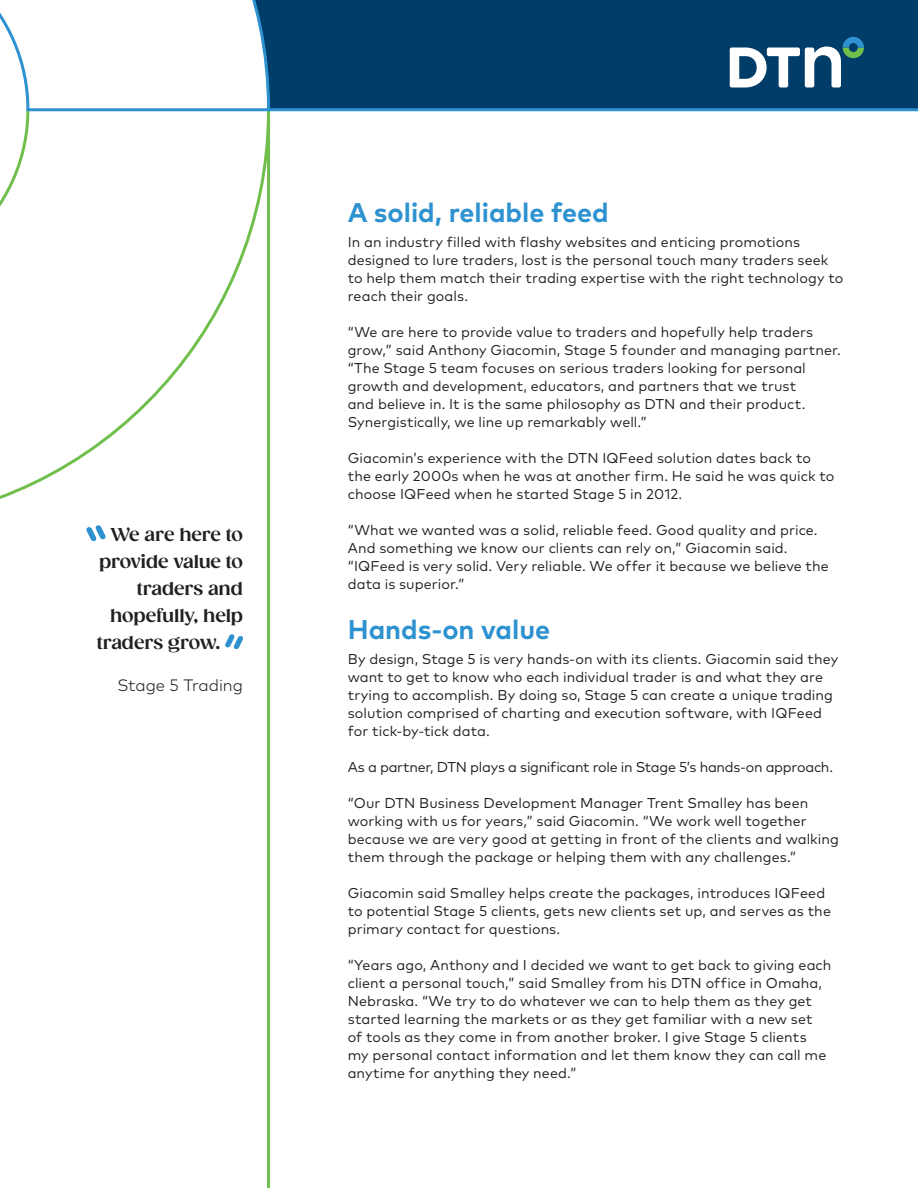
<style>
.page{position:relative;width:918px;height:1188px;background:#fff}
.page>*{position:absolute;margin:0;border:0;box-sizing:border-box;transform-origin:0 0}
.t1{font:700 27px "Mark Pro";color:#2e92d0}
.t2{font:700 18px "Gazpacho";letter-spacing:-.01em;color:#231f20}
.Quote_Footer{font:300 16.5px "Mark Pro";letter-spacing:-.005em;color:#231f20}
.Body{font:14.25px/18px "Mark Pro";letter-spacing:.005em;color:#231f20}
.Body-2{font:14.25px "Mark Pro";letter-spacing:-.02em;color:#231f20}
</style>
<div class="page">
<div style="left:41px;top:0;width:877px;height:110px;background:#003d69"></div>
<svg style="left:730px;top:37px;width:134px;height:50px"></svg>
<hr style="left:267px;top:110px;width:3px;height:1078px;background:#70bf4c">
<svg style="left:0;top:113px;width:267px;height:386px"></svg>
<svg style="left:0;top:0;width:272px;height:113px"></svg>
<hr style="left:269px;top:108px;width:649px;height:3px;background:#2e92d0">
<svg style="left:86px;top:525px;width:19px;height:16px"></svg>
<svg style="left:225px;top:634px;width:18px;height:15px"></svg>
<p class="t2" style="left:110px;top:524px;width:134px">We are here to</p>
<p class="t2" style="left:99px;top:551px;width:146px">provide value to</p>
<p class="t2" style="left:137px;top:578px;width:108px">traders and</p>
<p class="t2" style="left:110px;top:605px;width:134px">hopefully, help</p>
<p class="t2" style="left:97px;top:632px;width:125px">traders grow.</p>
<p class="Quote_Footer" style="left:117px;top:672px;width:127px">Stage 5 Trading</p>
<p class="t1" style="left:348px;top:192px;width:262px">A solid, reliable feed</p>
<p class="Body" style="left:348px;top:232px;width:497px">In an industry filled with flashy websites and enticing promotions designed to lure traders, lost is the personal touch many traders seek to help them match their trading expertise with the right technology to reach their goals.</p>
<p class="Body" style="left:348px;top:322px;width:495px">“We are here to provide value to traders and hopefully help traders grow,” said Anthony Giacomin, Stage 5 founder and managing partner. “The Stage 5 team focuses on serious traders looking for personal growth and development, educators, and partners that we trust<br>and believe in. It is the same philosophy as DTN and their product.<br>Synergistically, we line up remarkably well.”</p>
<p class="Body" style="left:348px;top:448px;width:488px">Giacomin’s experience with the DTN IQFeed solution dates back to the early 2000s when he was at another firm. He said he was quick to choose IQFeed when he started Stage 5 in 2012.</p>
<p class="Body" style="left:348px;top:520px;width:483px">“What we wanted was a solid, reliable feed. Good quality and price.<br>And something we know our clients can rely on,” Giacomin said. “IQFeed is very solid. Very reliable. We offer it because we believe the data is superior.”</p>
<p class="t1" style="left:348px;top:609px;width:204px">Hands-on value</p>
<p class="Body" style="left:348px;top:649px;width:492px">By design, Stage 5 is very hands-on with its clients. Giacomin said they want to get to know who each individual trader is and what they are trying to accomplish. By doing so, Stage 5 can create a unique trading solution comprised of charting and execution software, with IQFeed for tick-by-tick data.</p>
<p class="Body-2" style="left:348px;top:756px;width:487px">As a partner, DTN plays a significant role in Stage 5’s hands-on approach.</p>
<p class="Body" style="left:348px;top:793px;width:493px">“Our DTN Business Development Manager Trent Smalley has been working with us for years,” said Giacomin. “We work well together because we are very good at getting in front of the clients and walking them through the package or helping them with any challenges.”</p>
<p class="Body" style="left:348px;top:883px;width:485px">Giacomin said Smalley helps create the packages, introduces IQFeed to potential Stage 5 clients, gets new clients set up, and serves as the primary contact for questions.</p>
<p class="Body" style="left:348px;top:955px;width:485px">“Years ago, Anthony and I decided we want to get back to giving each client a personal touch,” said Smalley from his DTN office in Omaha, Nebraska. “We try to do whatever we can to help them as they get started learning the markets or as they get familiar with a new set<br>of tools as they come in from another broker. I give Stage 5 clients<br>my personal contact information and let them know they can call me anytime for anything they need.”</p>
</div>
